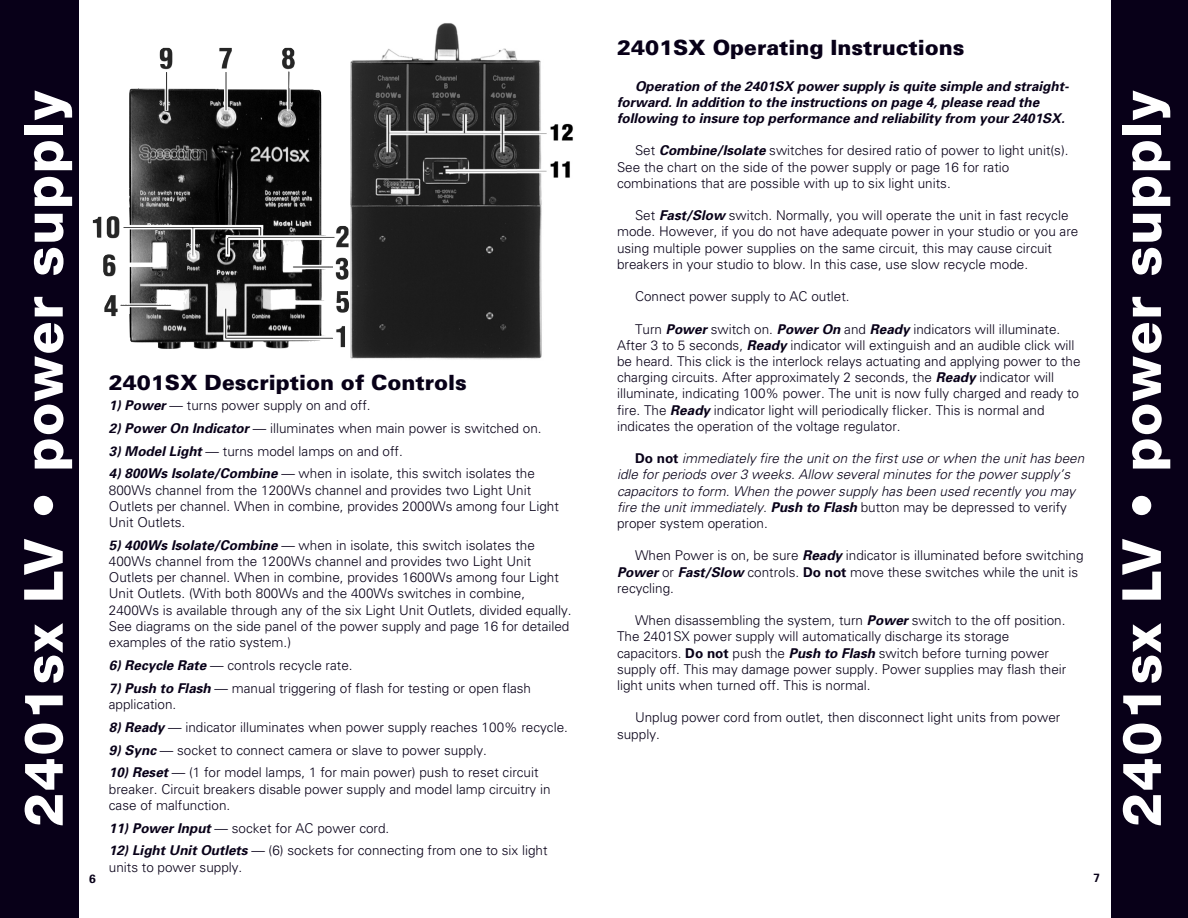
<style>
.page{position:relative;width:1188px;height:918px;background:#fff}
.page>*{position:absolute;margin:0;border:0;box-sizing:border-box;transform-origin:0 0}
.t1{font:800 54px "Helvetica Neue";letter-spacing:.03em;color:#fff}
.t2{font:900 21px "Univers";color:#080018}
.t3{font:300 13.5px/16.2px "Univers";color:#080018}
.t4{font:italic 300 13.5px/16.2px "Univers";color:#080018}
.t5{font:italic 700 13.5px/16.2px "Univers";color:#080018}
.t6{font:700 12px "Univers";color:#080018}
.s1{font-weight:700;font-style:italic}
.s2{font-weight:700;font-style:normal}
.s3{font-weight:700}
.s4{font-style:normal}
</style>
<div class="page">
<div style="left:0;top:0;width:78px;height:918px;background:#080018"></div>
<div style="left:1112px;top:0;width:76px;height:918px;background:#080018"></div>
<svg style="left:92px;top:47px;width:257px;height:301px"></svg>
<img style="left:93px;top:216px;width:240px;height:133px">
<img style="left:350px;top:23px;width:223px;height:336px">
<h1 class="t1" style="left:24px;top:827px;width:738px;rotate:-90deg">2401sx LV • power supply</h1>
<p class="t6" style="left:89px;top:874px;width:8px">6</p>
<h2 class="t2" style="left:109px;top:375px;width:360px">2401SX Description of Controls</h2>
<p class="t3" style="left:109px;top:398px;width:263px"><span class="s1">1) Power</span> — turns power supply on and off.</p>
<p class="t3" style="left:109px;top:421px;width:434px"><span class="s1">2) Power On Indicator</span> — illuminates when main power is switched on.</p>
<p class="t3" style="left:109px;top:444px;width:296px"><span class="s1">3) Model Light</span> — turns model lamps on and off.</p>
<p class="t3" style="left:109px;top:467px;width:452px"><span class="s1">4) 800Ws Isolate/Combine</span> — when in isolate, this switch isolates the 800Ws channel from the 1200Ws channel and provides two Light Unit Outlets per channel. When in combine, provides 2000Ws among four Light Unit Outlets.</p>
<p class="t3" style="left:109px;top:538px;width:464px"><span class="s1">5) 400Ws Isolate/Combine</span> — when in isolate, this switch isolates the 400Ws channel from the 1200Ws channel and provides two Light Unit Outlets per channel. When in combine, provides 1600Ws among four Light Unit Outlets. (With both 800Ws and the 400Ws switches in combine, 2400Ws is available through any of the six Light Unit Outlets, divided equally.<br>See diagrams on the side panel of the power supply and page 16 for detailed examples of the ratio system.)</p>
<p class="t3" style="left:109px;top:658px;width:245px"><span class="s1">6) Recycle Rate</span> — controls recycle rate.</p>
<p class="t3" style="left:109px;top:681px;width:424px"><span class="s1">7) Push to Flash</span> — manual triggering of flash for testing or open flash application.</p>
<p class="t3" style="left:109px;top:720px;width:461px"><span class="s1">8) Ready</span> — indicator illuminates when power supply reaches 100% recycle.</p>
<p class="t3" style="left:109px;top:743px;width:380px"><span class="s1">9) Sync</span> — socket to connect camera or slave to power supply.</p>
<p class="t3" style="left:109px;top:766px;width:443px"><span class="s1">10) Reset</span> — (1 for model lamps, 1 for main power) push to reset circuit breaker. Circuit breakers disable power supply and model lamp circuitry in case of malfunction.</p>
<p class="t3" style="left:109px;top:821px;width:282px"><span class="s1">11) Power Input</span> — socket for AC power cord.</p>
<p class="t3" style="left:109px;top:844px;width:440px"><span class="s1">12) Light Unit Outlets</span> — (6) sockets for connecting from one to six light units to power supply.</p>
<h2 class="t2" style="left:617px;top:40px;width:349px">2401SX Operating Instructions</h2>
<p class="t5" style="left:617px;top:79px;width:453px;text-indent:18px">Operation of the 2401SX power supply is quite simple and straight&shy;forward. In addition to the instructions on page 4, please read the following to insure top performance and reliability from your 2401SX.</p>
<p class="t3" style="left:617px;top:144px;width:453px;text-indent:18px">Set <span class="s1">Combine/Isolate</span> switches for desired ratio of power to light unit(s).<br>See the chart on the side of the power supply or page 16 for ratio combinations that are possible with up to six light units.</p>
<p class="t3" style="left:617px;top:209px;width:463px;text-indent:18px">Set <span class="s1">Fast/Slow</span> switch. Normally, you will operate the unit in fast recycle mode. However, if you do not have adequate power in your studio or you are using multiple power supplies on the same circuit, this may cause circuit breakers in your studio to blow. In this case, use slow recycle mode.</p>
<p class="t3" style="left:635px;top:290px;width:216px">Connect power supply to AC outlet.</p>
<p class="t3" style="left:617px;top:322px;width:465px;text-indent:18px">Turn <span class="s1">Power</span> switch on. <span class="s1">Power On</span> and <span class="s1">Ready</span> indicators will illuminate.<br>After 3 to 5 seconds, <span class="s1">Ready</span> indicator will extinguish and an audible click will be heard. This click is the interlock relays actuating and applying power to the charging circuits. After approximately 2 seconds, the <span class="s1">Ready</span> indicator will illuminate, indicating 100% power. The unit is now fully charged and ready to fire. The <span class="s1">Ready</span> indicator light will periodically flicker. This is normal and indicates the operation of the voltage regulator.</p>
<p class="t4" style="left:617px;top:452px;width:469px;text-indent:18px"><span class="s2">Do not</span> immediately fire the unit on the first use or when the unit has been idle for periods over 3 weeks. Allow several minutes for the power supply’s capacitors to form. When the power supply has been used recently you may fire the unit immediately. <span class="s3">Push to Flash</span> <span class="s4">button may be depressed to verify proper system operation.</span></p>
<p class="t3" style="left:617px;top:549px;width:468px;text-indent:18px">When Power is on, be sure <span class="s1">Ready</span> indicator is illuminated before switching<br><span class="s1">Power</span> or <span class="s1">Fast/Slow</span> controls. <span class="s3">Do not</span> move these switches while the unit is recycling.</p>
<p class="t3" style="left:617px;top:614px;width:451px;text-indent:18px">When disassembling the system, turn <span class="s1">Power</span> switch to the off position.<br>The 2401SX power supply will automatically discharge its storage capacitors. <span class="s3">Do not</span> push the <span class="s1">Push to Flash</span> switch before turning power supply off. This may damage power supply. Power supplies may flash their light units when turned off. This is normal.</p>
<p class="t3" style="left:617px;top:711px;width:445px;text-indent:18px">Unplug power cord from outlet, then disconnect light units from power supply.</p>
<p class="t6" style="left:1093px;top:874px;width:8px">7</p>
<h1 class="t1" style="left:1122px;top:827px;width:738px;rotate:-90deg">2401sx LV • power supply</h1>
</div>
